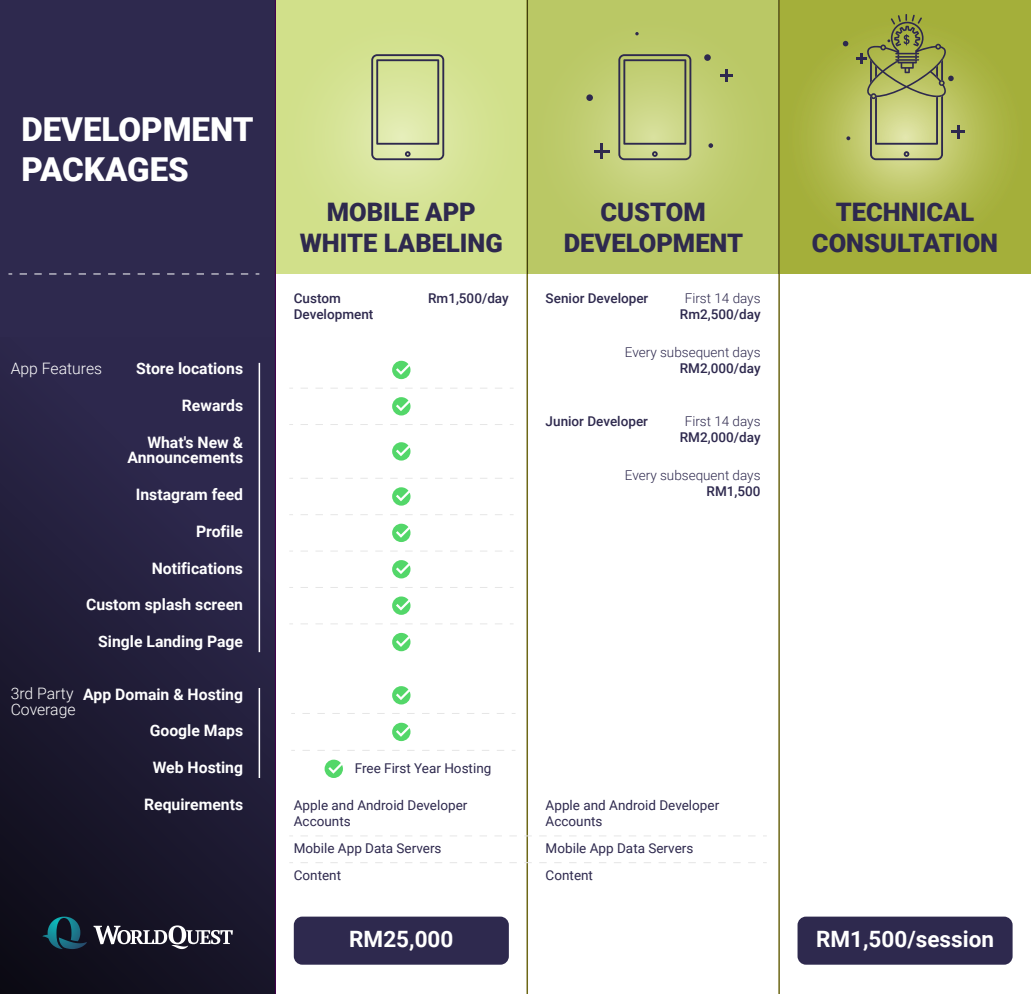
<style>
.page{position:relative;width:1031px;height:994px;background:#fff}
.page>*{position:absolute;margin:0;border:0;box-sizing:border-box;transform-origin:0 0}
.t1{font:900 33px/39.6px "Roboto";color:#fff}
.t2{font:900 25.5px/30.6px "Roboto";color:#2e294e;text-align:center}
.t3{font:700 22.5px "Roboto";color:#fff}
.t4{font:700 15.75px/15.8px "Roboto";color:#fff;text-align:right}
.t5{font:300 15.75px/15.8px "Roboto";color:#fff}
.t6{font:13.5px/16.2px "Roboto";color:#2e294e}
.t7{font:500 13.5px/16.2px "Roboto";color:#2e294e}
.t8{font:300 13.5px "Roboto";color:#2e294e}
</style>
<div class="page">
<hr style="left:526px;top:0;width:2px;height:994px;background:#6d6716">
<div style="left:0;top:0;width:275px;height:994px;background:#2e294e"></div>
<div style="left:0;top:338px;width:275px;height:656px;background:linear-gradient(to bottom,#302b52,#12101f)"></div>
<hr style="left:778px;top:0;width:1px;height:994px;background:#6d6716">
<hr style="left:275px;top:0;width:1px;height:994px;background:#47004e">
<svg style="left:527px;top:0;width:252px;height:274px"></svg>
<svg style="left:276px;top:0;width:251px;height:274px"></svg>
<svg style="left:779px;top:0;width:251px;height:274px"></svg>
<div style="left:294px;top:916px;width:215px;height:48px;background:#2e294e;border-radius:8px"></div>
<svg style="left:20px;top:274px;width:239px;height:1px"></svg>
<svg style="left:93px;top:925px;width:140px;height:24px"></svg>
<svg style="left:42px;top:916px;width:45px;height:33px"></svg>
<svg style="left:392px;top:361px;width:18px;height:18px"></svg>
<svg style="left:392px;top:397px;width:18px;height:18px"></svg>
<svg style="left:392px;top:442px;width:18px;height:18px"></svg>
<svg style="left:392px;top:686px;width:18px;height:18px"></svg>
<svg style="left:392px;top:723px;width:18px;height:18px"></svg>
<svg style="left:324px;top:759px;width:19px;height:19px"></svg>
<svg style="left:392px;top:487px;width:18px;height:19px"></svg>
<svg style="left:392px;top:524px;width:18px;height:18px"></svg>
<svg style="left:392px;top:560px;width:18px;height:18px"></svg>
<svg style="left:392px;top:596px;width:18px;height:19px"></svg>
<svg style="left:392px;top:633px;width:18px;height:18px"></svg>
<svg style="left:301px;top:388px;width:212px;height:1px"></svg>
<svg style="left:300px;top:424px;width:213px;height:1px"></svg>
<svg style="left:301px;top:478px;width:212px;height:1px"></svg>
<svg style="left:301px;top:514px;width:212px;height:1px"></svg>
<svg style="left:301px;top:551px;width:212px;height:1px"></svg>
<svg style="left:300px;top:587px;width:213px;height:1px"></svg>
<svg style="left:301px;top:623px;width:212px;height:1px"></svg>
<svg style="left:302px;top:713px;width:213px;height:1px"></svg>
<svg style="left:302px;top:750px;width:213px;height:1px"></svg>
<svg style="left:300px;top:862px;width:466px;height:1px"></svg>
<svg style="left:301px;top:835px;width:465px;height:1px"></svg>
<div style="left:797px;top:916px;width:215px;height:48px;background:#2e294e;border-radius:8px"></div>
<div style="left:704px;top:54px;width:6px;height:7px;background:#2e294e;border-radius:50%"></div>
<div style="left:586px;top:94px;width:7px;height:7px;background:#2e294e;border-radius:50%"></div>
<svg style="left:708px;top:143px;width:5px;height:5px"></svg>
<hr style="left:600px;top:143px;width:3px;height:16px;background:#2e294e">
<hr style="left:594px;top:150px;width:15px;height:3px;background:#2e294e">
<svg style="left:720px;top:69px;width:13px;height:13px"></svg>
<svg style="left:842px;top:41px;width:6px;height:5px"></svg>
<svg style="left:846px;top:136px;width:4px;height:4px"></svg>
<svg style="left:371px;top:54px;width:73px;height:106px"></svg>
<svg style="left:618px;top:54px;width:73px;height:106px"></svg>
<svg style="left:856px;top:14px;width:109px;height:146px"></svg>
<hr style="left:258px;top:363px;width:2px;height:289px;background:#fff">
<hr style="left:258px;top:688px;width:2px;height:90px;background:#fff">
<h1 class="t1" style="left:21px;top:108px;width:234px">DEVELOPMENT<br>PACKAGES</h1>
<p class="t4" style="left:136px;top:360px;width:108px">Store locations</p>
<p class="t4" style="left:182px;top:397px;width:63px">Rewards</p>
<p class="t4" style="left:127px;top:433px;width:117px">What's New &amp;<br>Announcements</p>
<p class="t4" style="left:136px;top:486px;width:109px">Instagram feed</p>
<p class="t4" style="left:196px;top:523px;width:49px">Profile</p>
<p class="t4" style="left:152px;top:559px;width:93px">Notifications</p>
<p class="t4" style="left:86px;top:596px;width:158px">Custom splash screen</p>
<p class="t4" style="left:98px;top:633px;width:146px">Single Landing Page</p>
<p class="t4" style="left:83px;top:685px;width:161px">App Domain &amp; Hosting</p>
<p class="t4" style="left:150px;top:722px;width:95px">Google Maps</p>
<p class="t4" style="left:153px;top:759px;width:92px">Web Hosting</p>
<p class="t4" style="left:144px;top:796px;width:100px">Requirements</p>
<p class="t5" style="left:11px;top:360px;width:93px">App Features</p>
<p class="t5" style="left:11px;top:685px;width:66px">3rd Party<br>Coverage</p>
<h2 class="t2" style="left:300px;top:196px;width:205px">MOBILE APP<br>WHITE LABELING</h2>
<p class="t7" style="left:294px;top:290px;width:81px">Custom<br>Development</p>
<p class="t7" style="left:428px;top:290px;width:82px">Rm1,500/day</p>
<h2 class="t2" style="left:563px;top:196px;width:181px">CUSTOM<br>DEVELOPMENT</h2>
<p class="t7" style="left:545px;top:290px;width:104px">Senior Developer</p>
<p class="t8" style="left:684px;top:289px;width:77px">First 14 days</p>
<p class="t7" style="left:680px;top:306px;width:82px">Rm2,500/day</p>
<p class="t8" style="left:624px;top:342px;width:137px">Every subsequent days</p>
<p class="t7" style="left:679px;top:359px;width:82px">RM2,000/day</p>
<p class="t8" style="left:684px;top:412px;width:77px">First 14 days</p>
<p class="t7" style="left:679px;top:429px;width:82px">RM2,000/day</p>
<p class="t8" style="left:624px;top:465px;width:137px">Every subsequent days</p>
<p class="t7" style="left:706px;top:482px;width:55px">RM1,500</p>
<p class="t7" style="left:545px;top:413px;width:104px">Junior Developer</p>
<p class="t6" style="left:355px;top:760px;width:138px">Free First Year Hosting</p>
<p class="t6" style="left:294px;top:796px;width:175px">Apple and Android Developer<br>Accounts</p>
<p class="t6" style="left:294px;top:834px;width:149px;line-height:26.7px">Mobile App Data Servers<br>Content</p>
<h3 class="t3" style="left:349px;top:923px;width:106px">RM25,000</h3>
<p class="t6" style="left:545px;top:796px;width:175px">Apple and Android Developer<br>Accounts</p>
<p class="t6" style="left:545px;top:834px;width:149px;line-height:26.7px">Mobile App Data Servers<br>Content</p>
<h2 class="t2" style="left:811px;top:196px;width:188px">TECHNICAL<br>CONSULTATION</h2>
<h3 class="t3" style="left:816px;top:923px;width:179px">RM1,500/session</h3>
</div>
